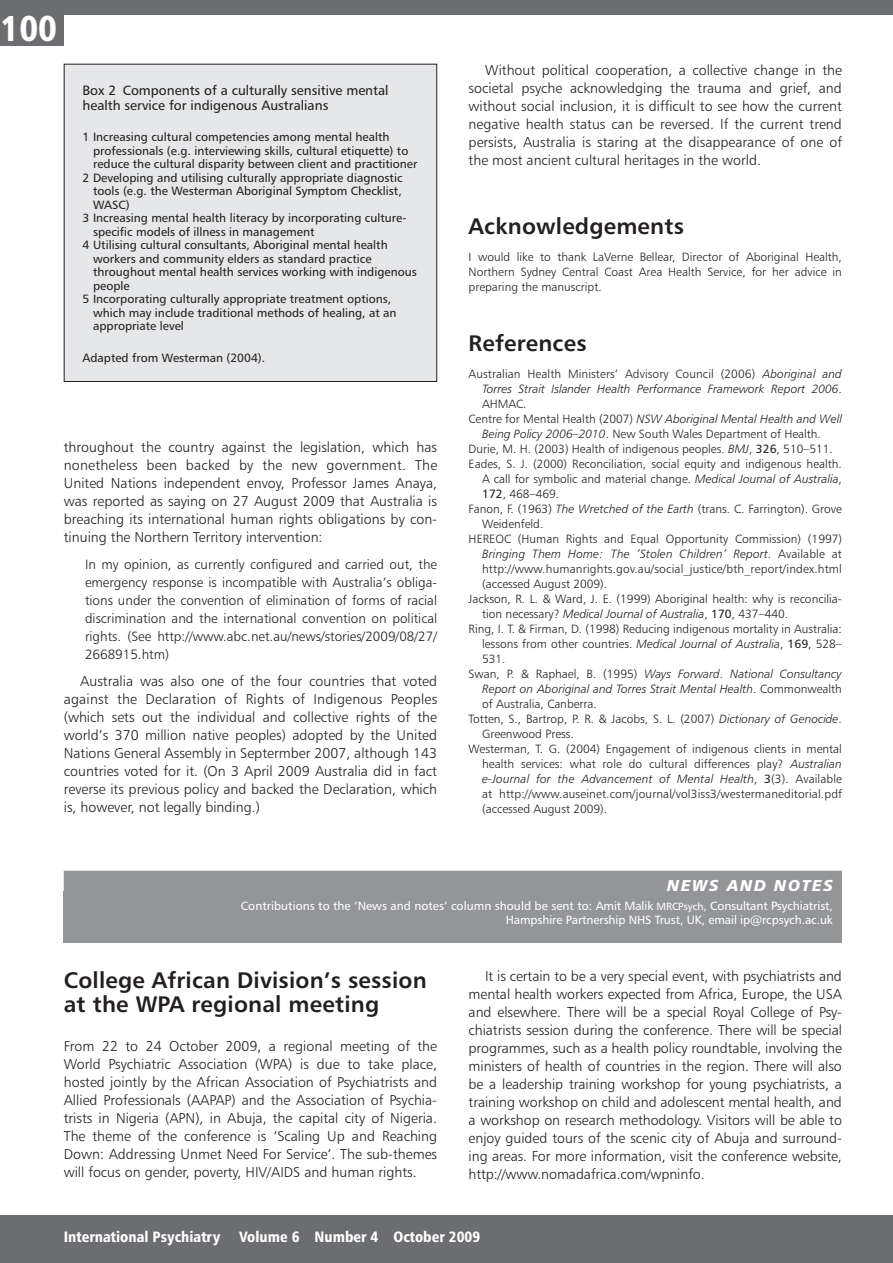
<style>
.page{position:relative;width:893px;height:1263px;background:#fff}
.page>*{position:absolute;margin:0;border:0;box-sizing:border-box;transform-origin:0 0}
.t1{font:36px "Humanist 777 BT Black Condensed B";color:#fff}
.Subhead1{font:22.5px/24px "Humanist 777 BT Bold B";letter-spacing:.01em;color:#231f20}
.Section{font:15.75px "Humanist 777 BT Black Italic B";letter-spacing:.1em;color:#fff}
.t2{font:15px "Humanist 777 BT Black Condensed B";color:#fff}
.Body_text{font:14.25px/18px "Humanist 777 BT Light B";color:#231f20;text-align:justify}
.Noindent{font:14.25px/18px "Humanist 777 BT Light B";color:#231f20;text-align:justify}
.display_quote{font:13.5px/18px "Humanist 777 BT Light B";color:#231f20;text-align:justify}
.Box_head{font:13.5px/15px "Humanist 777 BT Roman B";color:#231f20}
.References{font:12px/15px "Humanist 777 BT Light B";color:#231f20;text-align:justify}
.Box_list{font:12px/13.5px "Humanist 777 BT Roman B";color:#231f20}
.References-2{font:12px/15px "Humanist 777 BT Light Italic B";color:#231f20;text-align:justify}
.Box{font:12px/13.5px "Humanist 777 BT Roman B";letter-spacing:-.01em;color:#fff;text-align:right}
.Box_note{font:12px "Humanist 777 BT Roman B";color:#231f20}
.s1{font-family:"Humanist 777 BT Light B"}
.s2{font-family:"Humanist 777 BT Light Italic B"}
.s3{font-family:"Humanist 777 BT Roman B"}
.s4{font-size:10.5px}
</style>
<div class="page">
<div style="left:0;top:1215px;width:893px;height:48px;background:#6c6d70"></div>
<div style="left:0;top:0;width:64px;height:46px;background:#6c6d70"></div>
<div style="left:0;top:0;width:893px;height:15px;background:#6c6d70"></div>
<div style="left:64px;top:64px;width:373px;height:317px;background:#e6e7e9"></div>
<div style="left:64px;top:64px;width:373px;height:318px;border:1px solid #231f20"></div>
<div style="left:64px;top:871px;width:778px;height:30px;background:#939598"></div>
<div style="left:64px;top:892px;width:778px;height:51px;background:#939598"></div>
<h1 class="t1" style="left:0;top:6px;width:58px">100</h1>
<p class="Box_head" style="left:83px;top:82px;width:308px">Box 2 Components of a culturally sensitive mental health service for indigenous Australians</p>
<p class="Box_list" style="left:93px;top:130px;width:326px;text-indent:-10px">1 Increasing cultural competencies among mental health professionals (e.g. interviewing skills, cultural etiquette) to reduce the cultural disparity between client and practitioner</p>
<p class="Box_list" style="left:93px;top:171px;width:311px;text-align:justify;text-indent:-10px">2 Developing and utilising culturally appropriate diagnostic tools (e.g. the Westerman Aboriginal Symptom Checklist, WASC)</p>
<p class="Box_list" style="left:93px;top:211px;width:315px;text-indent:-10px">3 Increasing mental health literacy by incorporating culture&shy;specific models of illness in management</p>
<p class="Box_list" style="left:93px;top:238px;width:325px;text-indent:-10px">4 Utilising cultural consultants, Aboriginal mental health workers and community elders as standard practice throughout mental health services working with indigenous people</p>
<p class="Box_list" style="left:93px;top:292px;width:305px;text-indent:-10px">5 Incorporating culturally appropriate treatment options, which may include traditional methods of healing, at an appropriate level</p>
<p class="Box_note" style="left:83px;top:350px;width:184px">Adapted from Westerman (2004).</p>
<p class="Body_text" style="left:64px;top:438px;width:375px">throughout the country against the legislation, which has nonetheless been backed by the new government. The United Nations independent envoy, Professor James Anaya, was reported as saying on 27 August 2009 that Australia is breaching its international human rights obligations by con&shy;tinuing the Northern Territory intervention:</p>
<p class="display_quote" style="left:85px;top:555px;width:354px">In my opinion, as currently configured and carried out, the emergency response is incompatible with Australia’s obliga&shy;tions under the convention of elimination of forms of racial discrimination and the international convention on political rights. (See http://www.abc.net.au/news/stories/2009/08/27/ 2668915.htm)</p>
<p class="Body_text" style="left:64px;top:672px;width:375px;text-indent:16px">Australia was also one of the four countries that voted against the Declaration of Rights of Indigenous Peoples (which sets out the individual and collective rights of the world’s 370 million native peoples) adopted by the United Nations General Assembly in Septermber 2007, although 143 countries voted for it. (On 3 April 2009 Australia did in fact reverse its previous policy and backed the Declaration, which is, however, not legally binding.)</p>
<p class="Body_text" style="left:469px;top:60px;width:375px;text-indent:16px">Without political cooperation, a collective change in the societal psyche acknowledging the trauma and grief, and without social inclusion, it is difficult to see how the current negative health status can be reversed. If the current trend persists, Australia is staring at the disappearance of one of the most ancient cultural heritages in the world.</p>
<p class="Subhead1" style="left:469px;top:213px;width:217px">Acknowledgements</p>
<p class="References" style="left:469px;top:249px;width:375px">I would like to thank LaVerne Bellear, Director of Aboriginal Health, Northern Sydney Central Coast Area Health Service, for her advice in preparing the manuscript.</p>
<p class="Subhead1" style="left:469px;top:330px;width:120px">References</p>
<p class="References-2" style="left:482px;top:366px;width:361px;text-indent:-14px"><span class="s1">Australian Health Ministers’ Advisory Council (2006)</span> Aboriginal and Torres Strait Islander Health Performance Framework Report 2006<span class="s1">.<br>AHMAC.</span></p>
<p class="References" style="left:482px;top:411px;width:361px;text-indent:-14px">Centre for Mental Health (2007) <span class="s2">NSW Aboriginal Mental Health and Well<br>Being Policy 2006–2010</span>. New South Wales Department of Health.</p>
<p class="References" style="left:469px;top:441px;width:366px">Durie, M. H. (2003) Health of indigenous peoples. <span class="s2">BMJ</span>, <span class="s3">326</span>, 510–511.</p>
<p class="References" style="left:482px;top:456px;width:361px;text-indent:-14px">Eades, S. J. (2000) Reconciliation, social equity and indigenous health.<br>A call for symbolic and material change. <span class="s2">Medical Journal of Australia</span>, <span class="s3">172</span>, 468–469.</p>
<p class="References" style="left:482px;top:501px;width:361px;text-indent:-14px">Fanon, F. (1963) <span class="s2">The Wretched of the Earth</span> (trans. C. Farrington). Grove<br>Weidenfeld.</p>
<p class="References" style="left:482px;top:531px;width:362px;text-indent:-14px">HEREOC (Human Rights and Equal Opportunity Commission) (1997)<br><span class="s2">Bringing Them Home: The ‘Stolen Children’ Report</span>. Available at http://www.humanrights.gov.au/social_justice/bth_report/index.html (accessed August 2009).</p>
<p class="References" style="left:482px;top:591px;width:361px;text-indent:-14px">Jackson, R. L. &amp; Ward, J. E. (1999) Aboriginal health: why is reconcilia&shy;tion necessary? <span class="s2">Medical Journal of Australia</span>, <span class="s3">170</span>, 437–440.</p>
<p class="References" style="left:482px;top:621px;width:361px;text-indent:-14px">Ring, I. T. &amp; Firman, D. (1998) Reducing indigenous mortality in Australia: lessons from other countries. <span class="s2">Medical Journal of Australia</span>, <span class="s3">169</span>, 528– 531.</p>
<p class="References-2" style="left:482px;top:666px;width:361px;text-indent:-14px"><span class="s1">Swan, P. &amp; Raphael, B. (1995)</span> Ways Forward<span class="s1">.</span> National Consultancy Report on Aboriginal and Torres Strait Mental Health<span class="s1">. Commonwealth of Australia, Canberra.</span></p>
<p class="References" style="left:482px;top:711px;width:361px;text-indent:-14px">Totten, S., Bartrop, P. R. &amp; Jacobs, S. L. (2007) <span class="s2">Dictionary of Genocide</span>.<br>Greenwood Press.</p>
<p class="References" style="left:482px;top:741px;width:361px;text-indent:-14px">Westerman, T. G. (2004) Engagement of indigenous clients in mental health services: what role do cultural differences play? <span class="s2">Australian e-Journal for the Advancement of Mental Health</span>, <span class="s3">3</span>(3). Available at http://www.auseinet.com/journal/vol3iss3/westermaneditorial.pdf (accessed August 2009).</p>
<p class="Section" style="left:667px;top:875px;width:167px">NEWS AND NOTES</p>
<p class="Box" style="left:241px;top:899px;width:593px">Contributions to the ‘News and notes’ column should be sent to: Amit Malik <span class="s4">MRCPsych</span>, Consultant Psychiatrist,<br>Hampshire Partnership NHS Trust, UK, email ip@rcpsych.ac.uk</p>
<p class="Subhead1" style="left:64px;top:968px;width:364px">College African Division’s session at the WPA regional meeting</p>
<p class="Noindent" style="left:64px;top:1037px;width:375px">From 22 to 24 October 2009, a regional meeting of the World Psychiatric Association (WPA) is due to take place, hosted jointly by the African Association of Psychiatrists and Allied Professionals (AAPAP) and the Association of Psychia&shy;trists in Nigeria (APN), in Abuja, the capital city of Nigeria.<br>The theme of the conference is ‘Scaling Up and Reaching Down: Addressing Unmet Need For Service’. The sub-themes will focus on gender, poverty, HIV/AIDS and human rights.</p>
<p class="Body_text" style="left:469px;top:966px;width:375px;text-indent:16px">It is certain to be a very special event, with psychiatrists and mental health workers expected from Africa, Europe, the USA and elsewhere. There will be a special Royal College of Psy&shy;chiatrists session during the conference. There will be special programmes, such as a health policy roundtable, involving the ministers of health of countries in the region. There will also be a leadership training workshop for young psychiatrists, a training workshop on child and adolescent mental health, and a workshop on research methodology. Visitors will be able to enjoy guided tours of the scenic city of Abuja and surround&shy;ing areas. For more information, visit the conference website, http://www.nomadafrica.com/wpninfo.</p>
<p class="t2" style="left:64px;top:1227px;width:158px">International Psychiatry</p>
<p class="t2" style="left:239px;top:1227px;width:242px">Volume 6 Number 4 October 2009</p>
</div>
